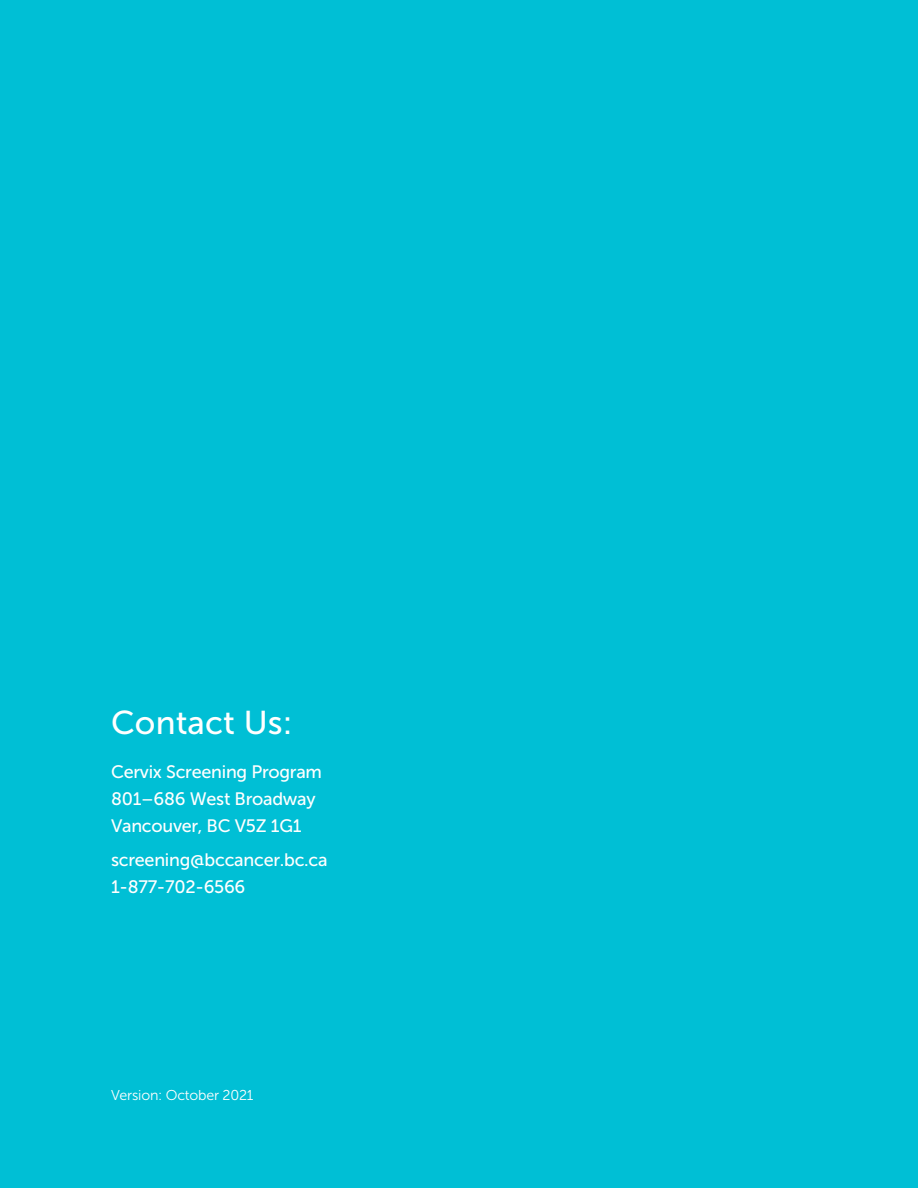
<style>
.page{position:relative;width:918px;height:1188px;background:#00bfd5}
.page>*{position:absolute;margin:0;border:0;box-sizing:border-box;transform-origin:0 0}
.t1{font:33px "Museo Sans 500";letter-spacing:.005em;color:#fff}
.t2{font:18px/27px "Museo Sans 500";letter-spacing:-.015em;color:#fff}
.t3{font:14.25px "Museo Sans 300";letter-spacing:-.015em;color:#fff}
</style>
<div class="page">
<h1 class="t1" style="left:111px;top:704px;width:183px">Contact Us:</h1>
<p class="t2" style="left:111px;top:758px;width:212px">Cervix Screening Program<br>801–686 West Broadway<br>Vancouver, BC V5Z 1G1</p>
<p class="t2" style="left:111px;top:847px;width:218px">screening@bccancer.bc.ca<br>1-877-702-6566</p>
<p class="t3" style="left:111px;top:1087px;width:144px">Version: October 2021</p>
</div>
